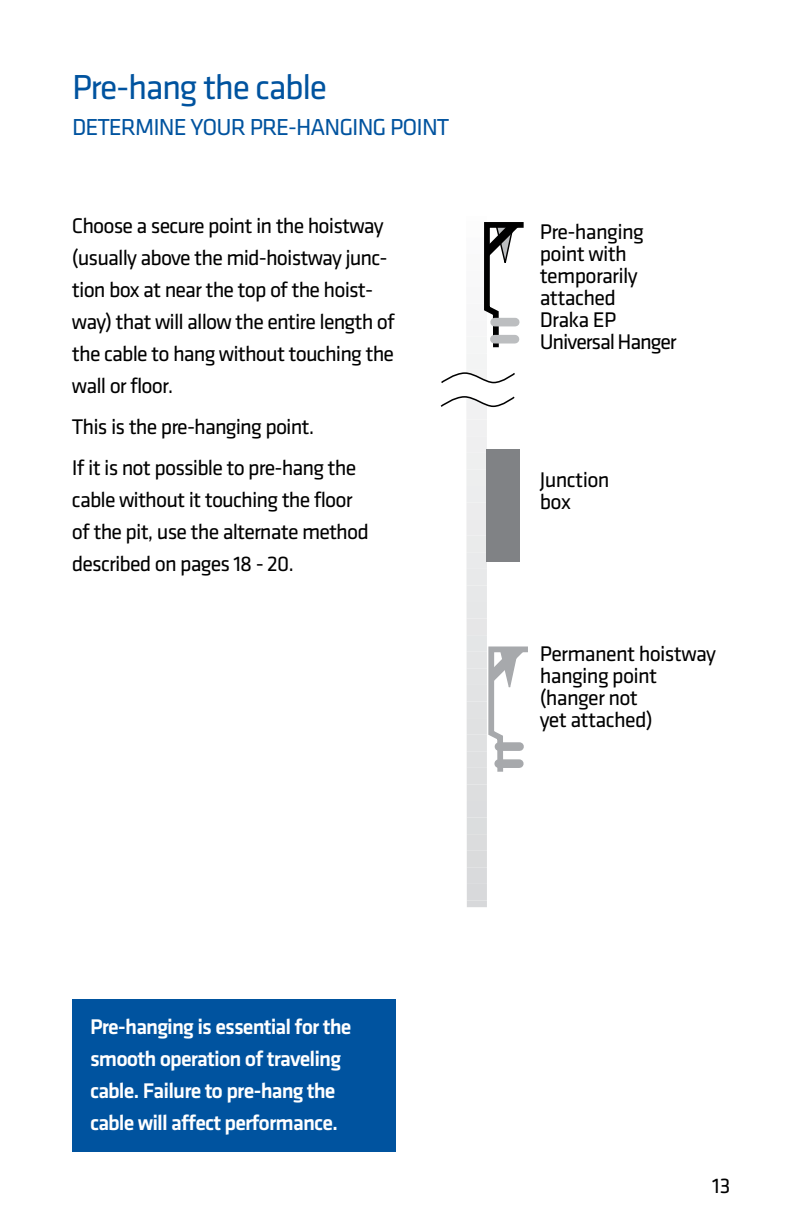
<style>
.page{position:relative;width:792px;height:1224px;background:#fff}
.page>*{position:absolute;margin:0;border:0;box-sizing:border-box;transform-origin:0 0}
.t1{font:36px "Klavika Basic";letter-spacing:-.04em;color:#00539f}
.t2{font:24px "Klavika Basic";letter-spacing:-.04em;color:#00539f}
.t3{font:22px/22px "Klavika Basic";letter-spacing:-.04em;color:#000}
.t4{font:500 22px/32px "Klavika Basic";letter-spacing:-.04em;color:#fff}
</style>
<div class="page">
<div style="left:467px;top:901px;width:20px;height:6px;background:#d7d8da"></div>
<div style="left:467px;top:884px;width:20px;height:16px;background:#d8d9db"></div>
<div style="left:467px;top:867px;width:20px;height:17px;background:#d9dadc"></div>
<div style="left:467px;top:851px;width:20px;height:16px;background:#dadbdc"></div>
<div style="left:467px;top:834px;width:20px;height:17px;background:#dbdcdd"></div>
<div style="left:467px;top:818px;width:20px;height:16px;background:#dbddde"></div>
<div style="left:467px;top:801px;width:20px;height:17px;background:#dcdddf"></div>
<div style="left:467px;top:784px;width:20px;height:17px;background:#dddedf"></div>
<div style="left:467px;top:768px;width:20px;height:16px;background:#dedfe0"></div>
<div style="left:467px;top:751px;width:20px;height:17px;background:#dfe0e1"></div>
<div style="left:467px;top:735px;width:20px;height:16px;background:#e0e1e2"></div>
<div style="left:467px;top:718px;width:20px;height:17px;background:#e0e1e2"></div>
<div style="left:467px;top:702px;width:20px;height:16px;background:#e1e2e3"></div>
<div style="left:467px;top:685px;width:20px;height:17px;background:#e2e3e4"></div>
<div style="left:467px;top:668px;width:20px;height:17px;background:#e3e4e5"></div>
<div style="left:467px;top:652px;width:20px;height:16px;background:#e4e5e6"></div>
<div style="left:467px;top:635px;width:20px;height:17px;background:#e4e6e7"></div>
<div style="left:467px;top:619px;width:20px;height:16px;background:#e6e6e7"></div>
<div style="left:467px;top:602px;width:20px;height:17px;background:#e6e7e8"></div>
<div style="left:467px;top:585px;width:20px;height:17px;background:#e7e8e9"></div>
<div style="left:467px;top:569px;width:20px;height:16px;background:#e8e9ea"></div>
<div style="left:466px;top:552px;width:21px;height:17px;background:#e9eaeb"></div>
<div style="left:466px;top:536px;width:21px;height:16px;background:#eaebeb"></div>
<div style="left:466px;top:519px;width:21px;height:17px;background:#ebebec"></div>
<div style="left:466px;top:503px;width:21px;height:16px;background:#ececed"></div>
<div style="left:466px;top:486px;width:21px;height:17px;background:#ecedee"></div>
<div style="left:466px;top:469px;width:21px;height:17px;background:#edeeee"></div>
<div style="left:466px;top:453px;width:21px;height:16px;background:#eeefef"></div>
<div style="left:466px;top:436px;width:21px;height:17px;background:#efeff0"></div>
<div style="left:466px;top:420px;width:21px;height:16px;background:#f0f0f1"></div>
<div style="left:466px;top:403px;width:21px;height:17px;background:#f1f1f2"></div>
<div style="left:466px;top:370px;width:21px;height:16px;background:#f3f3f3"></div>
<div style="left:466px;top:353px;width:21px;height:17px;background:#f3f4f4"></div>
<div style="left:466px;top:337px;width:21px;height:16px;background:#f4f5f5"></div>
<div style="left:466px;top:320px;width:21px;height:17px;background:#f5f5f6"></div>
<div style="left:466px;top:304px;width:21px;height:16px;background:#f6f6f7"></div>
<div style="left:466px;top:287px;width:21px;height:17px;background:#f7f7f8"></div>
<div style="left:466px;top:270px;width:21px;height:17px;background:#f8f8f9"></div>
<div style="left:466px;top:254px;width:21px;height:16px;background:#f9f9f9"></div>
<div style="left:466px;top:237px;width:21px;height:17px;background:#fafafb"></div>
<div style="left:487px;top:450px;width:33px;height:112px;background:#808285"></div>
<svg style="left:488px;top:646px;width:40px;height:126px"></svg>
<div style="left:499px;top:742px;width:21px;height:9px;background:#a7a9ac"></div>
<div style="left:499px;top:759px;width:20px;height:9px;background:#a7a9ac"></div>
<svg style="left:484px;top:222px;width:40px;height:126px"></svg>
<div style="left:495px;top:318px;width:20px;height:8px;background:#bcbec0"></div>
<div style="left:494px;top:335px;width:21px;height:9px;background:#bcbec0"></div>
<svg style="left:440px;top:372px;width:75px;height:36px"></svg>
<div style="left:72px;top:999px;width:324px;height:153px;background:#00539f"></div>
<h1 class="t1" style="left:72px;top:64px;width:257px">Pre-hang the cable</h1>
<p class="t2" style="left:72px;top:111px;width:356px">Determine your pre-hanging point</p>
<p class="t3" style="left:72px;top:209px;width:324px;line-height:32px">Choose a secure point in the hoistway (usually above the mid-hoistway junc&shy;tion box at near the top of the hoist&shy;way) that will allow the entire length of the cable to hang without touching the wall or floor.</p>
<p class="t3" style="left:72px;top:405px;width:286px;line-height:41px">This is the pre-hanging point.<br>If it is not possible to pre-hang the</p>
<p class="t3" style="left:72px;top:483px;width:298px;line-height:32px">cable without it touching the floor of the pit, use the alternate method described on pages 18 - 20.</p>
<p class="t3" style="left:540px;top:220px;width:138px">pre-hanging point with temporarily attached<br>Draka ep universal Hanger</p>
<p class="t3" style="left:540px;top:468px;width:71px">junction box</p>
<p class="t3" style="left:540px;top:642px;width:178px">permanent hoistway hanging point (hanger not<br>yet attached)</p>
<p class="t4" style="left:90px;top:1010px;width:263px">Pre-hanging is essential for the smooth operation of traveling cable. Failure to pre-hang the cable will affect performance.</p>
<p class="t3" style="left:712px;top:1174px;width:20px">13</p>
</div>
